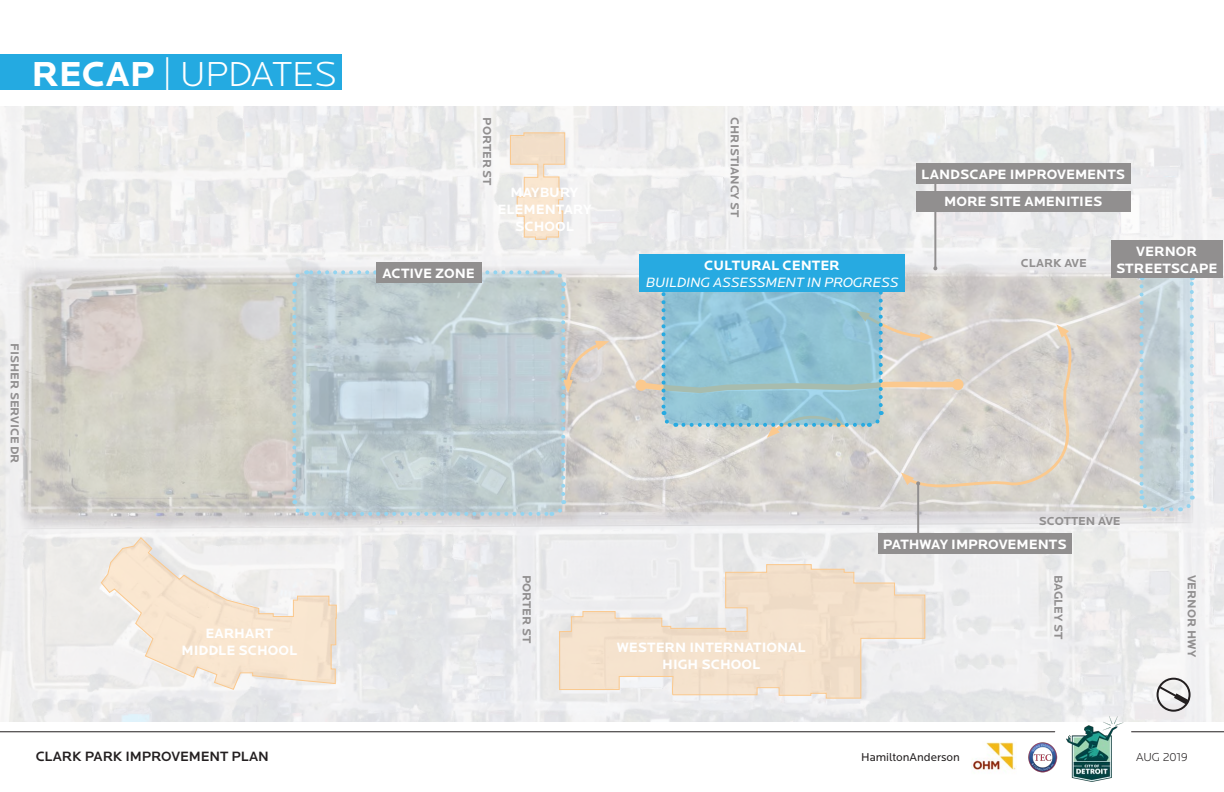
<style>
.page{position:relative;width:1224px;height:792px;background:#fff}
.page>*{position:absolute;margin:0;border:0;box-sizing:border-box;transform-origin:0 0}
.t1{font:300 36px "Locator";color:#fff}
.t2{font:700 14px/16.8px "Locator";color:#fff;text-align:center}
.t3{font:italic 14px "Locator";color:#fff}
.t4{font:500 14px "Locator";letter-spacing:-.01em;color:#231f20}
.t5{font:700 12px "Locator";color:#231f20}
.t6{font:300 12px "Locator";letter-spacing:-.02em;color:#231f20}
.t7{font:11.8px "Locator";letter-spacing:-.005em;color:#231f20}
.s1{font-weight:700}
</style>
<div class="page">
<hr style="left:0;top:731px;width:1055px;height:1px;background:#231f20">
<hr style="left:1132px;top:731px;width:92px;height:1px;background:#231f20">
<img style="left:1050px;top:721px;width:83px;height:61px">
<img style="left:972px;top:742px;width:44px;height:28px">
<img style="left:1028px;top:740px;width:32px;height:34px">
<img style="left:0;top:107px;width:1224px;height:614px">
<svg style="left:17px;top:260px;width:1176px;height:269px;background:#d6d3ce"></svg>
<svg style="left:1142px;top:266px;width:50px;height:243px;background:#beccd0"></svg>
<svg style="left:1139px;top:286px;width:15px;height:228px;background:#bfced4"></svg>
<svg style="left:1162px;top:496px;width:34px;height:16px"></svg>
<svg style="left:1179px;top:278px;width:15px;height:211px;background:#ccdee8"></svg>
<svg style="left:1137px;top:278px;width:34px;height:2px"></svg>
<svg style="left:294px;top:272px;width:269px;height:242px;background:#bccad0"></svg>
<svg style="left:292px;top:292px;width:15px;height:226px;background:#bdced3"></svg>
<svg style="left:314px;top:500px;width:254px;height:16px;background:#bacbd1"></svg>
<svg style="left:290px;top:270px;width:253px;height:16px;background:#bfcfd4"></svg>
<svg style="left:551px;top:268px;width:58px;height:226px;background:#d0d0cd"></svg>
<div style="left:878px;top:533px;width:194px;height:21px;background:#918f8f"></div>
<div style="left:376px;top:262px;width:105px;height:21px;background:#918f8f"></div>
<hr style="left:917px;top:483px;width:2px;height:51px;background:#231f20">
<svg style="left:100px;top:536px;width:237px;height:155px"></svg>
<svg style="left:559px;top:564px;width:367px;height:135px;background:#f0e4d6"></svg>
<svg style="left:509px;top:132px;width:57px;height:108px;background:#f2e3d1"></svg>
<hr style="left:934px;top:183px;width:2px;height:85px;background:#231f20">
<div style="left:1111px;top:241px;width:112px;height:37px;background:#918f8f"></div>
<div style="left:916px;top:164px;width:214px;height:20px;background:#918f8f"></div>
<div style="left:916px;top:191px;width:214px;height:20px;background:#918f8f"></div>
<svg style="left:635px;top:262px;width:443px;height:227px;background:#c1cdce"></svg>
<div style="left:639px;top:255px;width:266px;height:37px;background:#27aae1"></div>
<div style="left:0;top:54px;width:341px;height:36px;background:#24aae1"></div>
<div style="left:1157px;top:678px;width:34px;height:34px;border:2px solid #231f20;border-radius:50%"></div>
<svg style="left:1157px;top:684px;width:38px;height:25px"></svg>
<h1 class="t1" style="left:32px;top:55px;width:307px"><span class="s1">RECAP</span> | UPDATES</h1>
<p class="t5" style="left:22px;top:343px;width:122px;rotate:90deg">FISHER SERVICE DR</p>
<p class="t2" style="left:182px;top:625px;width:117px">EARHART<br>MIDDLE SCHOOL</p>
<p class="t5" style="left:494px;top:117px;width:70px;rotate:90deg">PORTER ST</p>
<p class="t2" style="left:497px;top:185px;width:96px">MAYBURY<br>ELEMENTARY<br>SCHOOL</p>
<p class="t2" style="left:383px;top:265px;width:94px">ACTIVE ZONE</p>
<p class="t5" style="left:742px;top:117px;width:102px;rotate:90deg">CHRISTIANCY ST</p>
<p class="t2" style="left:704px;top:257px;width:137px">CULTURAL CENTER</p>
<p class="t3" style="left:646px;top:275px;width:254px">BUILDING ASSESSMENT IN PROGRESS</p>
<p class="t2" style="left:921px;top:161px;width:205px;line-height:27.2px">LANDSCAPE IMPROVEMENTS<br>MORE SITE AMENITIES</p>
<p class="t5" style="left:1021px;top:256px;width:67px">CLARK AVE</p>
<p class="t2" style="left:1116px;top:244px;width:103px">VERNOR<br>STREETSCAPE</p>
<p class="t5" style="left:534px;top:575px;width:70px;rotate:90deg">PORTER ST</p>
<p class="t2" style="left:617px;top:639px;width:190px">WESTERN INTERNATIONAL<br>HIGH SCHOOL</p>
<p class="t5" style="left:1039px;top:514px;width:83px">SCOTTEN AVE</p>
<p class="t2" style="left:883px;top:536px;width:185px">PATHWAY IMPROVEMENTS</p>
<p class="t5" style="left:1065px;top:575px;width:66px;rotate:90deg">BAGLEY ST</p>
<p class="t5" style="left:1199px;top:575px;width:84px;rotate:90deg">VERNOR HWY</p>
<p class="t4" style="left:36px;top:748px;width:235px">CLARK PARK IMPROVEMENT PLAN</p>
<p class="t7" style="left:861px;top:751px;width:100px">HamiltonAnderson</p>
<p class="t6" style="left:1136px;top:750px;width:53px">AUG 2019</p>
</div>
